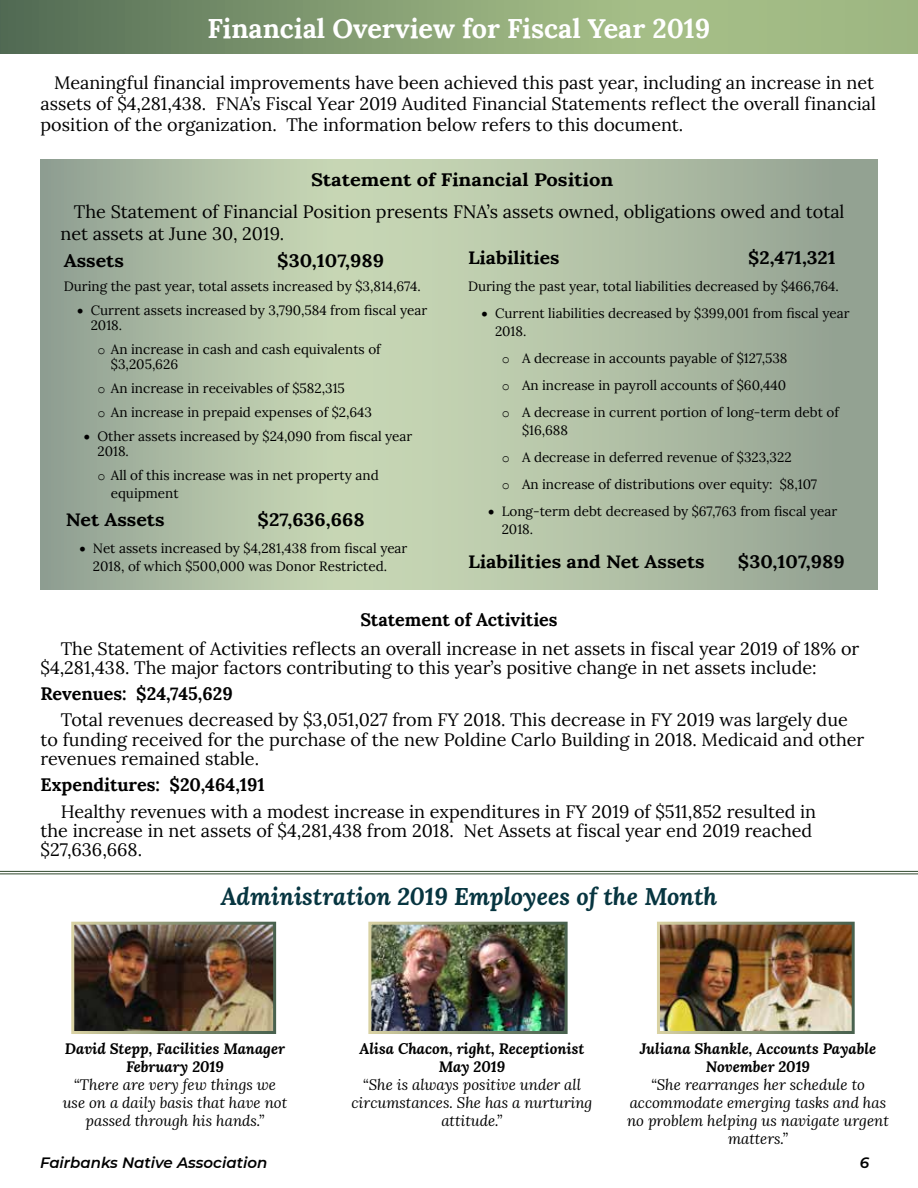
<style>
.page{position:relative;width:918px;height:1188px;background:#fff}
.page>*{position:absolute;margin:0;border:0;box-sizing:border-box;transform-origin:0 0}
.t1{font:700 27px "Lora";color:#fff}
.t2{font:italic 700 24px "Lora";color:#073540}
.t3{font:18px/19.4px "Lora";color:#000}
.t4{font:700 18px "Lora";color:#000;scale:1.09 1}
.t5{font:700 18px "Lora";color:#000}
.t6{font:700 18px "Lora";color:#000;scale:1.12 1}
.t7{font:700 18px "Lora";color:#000;scale:1.07 1}
.t8{font:italic 15px/18px "Lora";color:#000;text-align:center}
.t9{font:italic 700 15px/18px "Lora";color:#000;text-align:center}
.t10{font:italic 600 15px "Montserrat";color:#000}
.t11{font:13.5px/18px "Lora";color:#000}
.s1{font-family:"Courier New"}
</style>
<div class="page">
<svg style="left:40px;top:160px;width:838px;height:430px;background:#aebda4"></svg>
<img style="left:661px;top:926px;width:190px;height:104px">
<img style="left:75px;top:926px;width:197px;height:104px">
<img style="left:372px;top:926px;width:192px;height:104px">
<hr style="left:0;top:871px;width:918px;height:1px;background:#30492c">
<hr style="left:0;top:874px;width:918px;height:1px;background:#30492c">
<svg style="left:0;top:0;width:918px;height:54px;background:#88a175"></svg>
<h1 class="t1" style="left:208px;top:6px;width:504px">Financial Overview for Fiscal Year 2019</h1>
<p class="t3" style="left:40px;top:71px;width:837px;line-height:21px;text-align:justify;text-indent:14px">Meaningful financial improvements have been achieved this past year, including an increase in net assets of $4,281,438. FNA’s Fiscal Year 2019 Audited Financial Statements reflect the overall financial position of the organization. The information below refers to this document.</p>
<p class="t6" style="left:311px;top:165px;width:271px">Statement of Financial Position</p>
<p class="t3" style="left:60px;top:199px;width:786px;line-height:22.5px;text-indent:14px">The Statement of Financial Position presents FNA’s assets owned, obligations owed and total net assets at June 30, 2019.</p>
<p class="t4" style="left:64px;top:245px;width:57px">Assets</p>
<p class="t4" style="left:277px;top:245px;width:99px">$30,107,989</p>
<p class="t11" style="left:64px;top:276px;width:359px">During the past year, total assets increased by $3,814,674.</p>
<p class="t11" style="left:91px;top:301px;width:338px;line-height:15px;text-indent:-14px">• Current assets increased by 3,790,584 from fiscal year<br>2018.</p>
<p class="t11" style="left:111px;top:340px;width:271px;line-height:15px;text-indent:-14px"><span class="s1">o</span> An increase in cash and cash equivalents of $3,205,626</p>
<p class="t11" style="left:97px;top:375px;width:276px;line-height:24px"><span class="s1">o</span> An increase in receivables of $582,315<br><span class="s1">o</span> An increase in prepaid expenses of $2,643</p>
<p class="t11" style="left:97px;top:427px;width:316px;line-height:15px;text-indent:-13px">• Other assets increased by $24,090 from fiscal year<br>2018.</p>
<p class="t11" style="left:111px;top:465px;width:269px;text-indent:-14px"><span class="s1">o</span> All of this increase was in net property and equipment</p>
<p class="t4" style="left:66px;top:504px;width:92px">Net Assets</p>
<p class="t4" style="left:257px;top:504px;width:100px">$27,636,668</p>
<p class="t11" style="left:79px;top:538px;width:330px;text-align:center">• Net assets increased by $4,281,438 from fiscal year<br>2018, of which $500,000 was Donor Restricted.</p>
<p class="t7" style="left:468px;top:243px;width:87px">Liabilities</p>
<p class="t7" style="left:748px;top:243px;width:83px">$2,471,321</p>
<p class="t11" style="left:468px;top:277px;width:372px">During the past year, total liabilities decreased by $466,764.</p>
<p class="t11" style="left:495px;top:304px;width:356px;text-indent:-14px">• Current liabilities decreased by $399,001 from fiscal year<br>2018.</p>
<p class="t11" style="left:502px;top:344px;width:339px;line-height:27px"><span class="s1">o</span> A decrease in accounts payable of $127,538<br><span class="s1">o</span> An increase in payroll accounts of $60,440<br><span class="s1">o</span> A decrease in current portion of long-term debt of</p>
<p class="t11" style="left:502px;top:416px;width:317px;line-height:27px;text-indent:20px">$16,688<br><span class="s1">o</span> A decrease in deferred revenue of $323,322<br><span class="s1">o</span> An increase of distributions over equity: $8,107</p>
<p class="t11" style="left:502px;top:502px;width:337px;text-indent:-14px">• Long-term debt decreased by $67,763 from fiscal year<br>2018.</p>
<p class="t4" style="left:468px;top:546px;width:219px">Liabilities and Net Assets</p>
<p class="t4" style="left:738px;top:546px;width:99px">$30,107,989</p>
<p class="t5" style="left:360px;top:605px;width:199px">Statement of Activities</p>
<p class="t3" style="left:41px;top:637px;width:820px;text-indent:20px">The Statement of Activities reflects an overall increase in net assets in fiscal year 2019 of 18% or $4,281,438. The major factors contributing to this year’s positive change in net assets include:</p>
<p class="t5" style="left:41px;top:679px;width:194px">Revenues: $24,745,629</p>
<p class="t3" style="left:41px;top:709px;width:825px;text-indent:20px">Total revenues decreased by $3,051,027 from FY 2018. This decrease in FY 2019 was largely due to funding received for the purchase of the new Poldine Carlo Building in 2018. Medicaid and other revenues remained stable.</p>
<p class="t5" style="left:41px;top:770px;width:226px">Expenditures: $20,464,191</p>
<p class="t3" style="left:41px;top:800px;width:777px;text-indent:20px">Healthy revenues with a modest increase in expenditures in FY 2019 of $511,852 resulted in the increase in net assets of $4,281,438 from 2018. Net Assets at fiscal year end 2019 reached $27,636,668.</p>
<h2 class="t2" style="left:221px;top:879px;width:498px">Administration 2019 Employees of the Month</h2>
<p class="t9" style="left:65px;top:1039px;width:222px">David Stepp, Facilities Manager<br>February 2019</p>
<p class="t8" style="left:63px;top:1075px;width:226px">“There are very few things we use on a daily basis that have not passed through his hands.”</p>
<p class="t9" style="left:360px;top:1039px;width:226px">Alisa Chacon, right, Receptionist<br>May 2019</p>
<p class="t8" style="left:352px;top:1075px;width:242px">“She is always positive under all circumstances. She has a nurturing attitude.”</p>
<p class="t9" style="left:640px;top:1039px;width:238px">Juliana Shankle, Accounts Payable<br>November 2019</p>
<p class="t8" style="left:627px;top:1075px;width:263px">“She rearranges her schedule to accommodate emerging tasks and has no problem helping us navigate urgent matters.”</p>
<p class="t10" style="left:40px;top:1152px;width:229px">Fairbanks Native Association</p>
<p class="t10" style="left:860px;top:1152px;width:11px">6</p>
</div>
